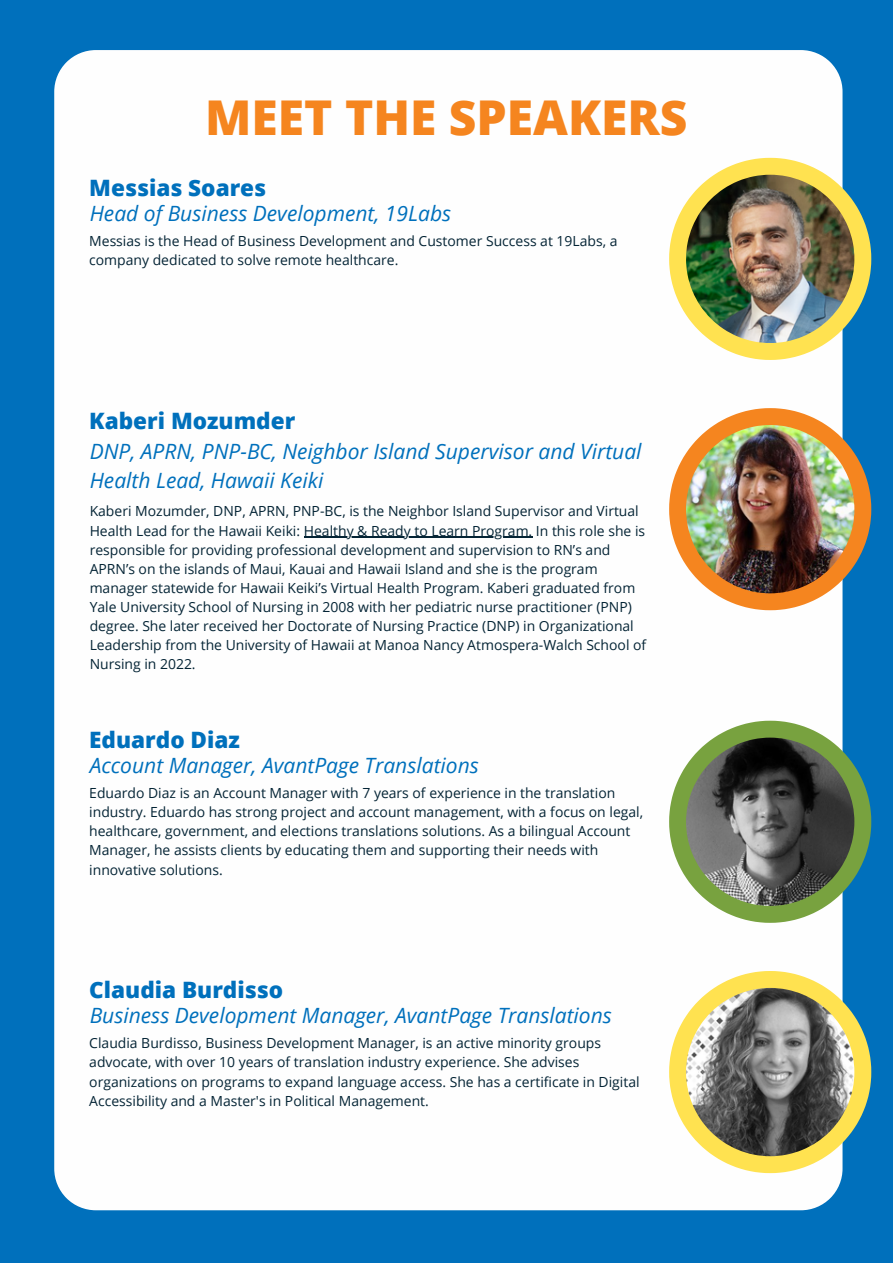
<style>
.page{position:relative;width:893px;height:1264px;background:#fff}
.page>*{position:absolute;margin:0;border:0;box-sizing:border-box;transform-origin:0 0}
.t1{font:800 48px "Open Sans";color:#f5851f}
.t2{font:800 22.5px "Open Sans";color:#0070bc}
.t3{font:italic 21px/29.2px "Open Sans";color:#0070bc}
.t4{font:13.95px/19px "Open Sans";color:#042435}
</style>
<div class="page">
<div style="left:0;top:0;width:892px;height:1262px;background:#0070bc"></div>
<div style="left:54px;top:50px;width:788px;height:1160px;background:#fefefe"></div>
<svg style="left:669px;top:158px;width:202px;height:202px"></svg>
<img style="left:686px;top:175px;width:168px;height:168px">
<svg style="left:669px;top:408px;width:202px;height:202px"></svg>
<img style="left:686px;top:425px;width:168px;height:168px">
<hr style="left:304px;top:536px;width:228px;height:2px;background:#042435">
<svg style="left:669px;top:720px;width:202px;height:202px"></svg>
<img style="left:686px;top:737px;width:168px;height:168px">
<svg style="left:669px;top:971px;width:202px;height:202px"></svg>
<img style="left:686px;top:987px;width:168px;height:169px">
<p class="t1" style="left:205px;top:84px;width:484px">MEET THE SPEAKERS</p>
<p class="t2" style="left:89px;top:172px;width:178px">Messias Soares</p>
<p class="t4" style="left:89px;top:231px;width:529px">Messias is the Head of Business Development and Customer Success at 19Labs, a company dedicated to solve remote healthcare.</p>
<p class="t3" style="left:90px;top:198px;width:363px">Head of Business Development, 19Labs</p>
<p class="t2" style="left:89px;top:405px;width:207px">Kaberi Mozumder</p>
<p class="t3" style="left:90px;top:436px;width:553px">DNP, APRN, PNP-BC, Neighbor Island Supervisor and Virtual<br>Health Lead, Hawaii Keiki</p>
<p class="t4" style="left:90px;top:501px;width:558px">Kaberi Mozumder, DNP, APRN, PNP-BC, is the Neighbor Island Supervisor and Virtual Health Lead for the Hawaii Keiki: Healthy &amp; Ready to Learn Program. In this role she is responsible for providing professional development and supervision to RN’s and APRN’s on the islands of Maui, Kauai and Hawaii Island and she is the program manager statewide for Hawaii Keiki’s Virtual Health Program. Kaberi graduated from Yale University School of Nursing in 2008 with her pediatric nurse practitioner (PNP) degree. She later received her Doctorate of Nursing Practice (DNP) in Organizational Leadership from the University of Hawaii at Manoa Nancy Atmospera-Walch School of Nursing in 2022.</p>
<p class="t2" style="left:89px;top:724px;width:152px">Eduardo Diaz</p>
<p class="t4" style="left:89px;top:783px;width:555px">Eduardo Diaz is an Account Manager with 7 years of experience in the translation industry. Eduardo has strong project and account management, with a focus on legal, healthcare, government, and elections translations solutions. As a bilingual Account Manager, he assists clients by educating them and supporting their needs with innovative solutions.</p>
<p class="t3" style="left:90px;top:750px;width:390px">Account Manager, AvantPage Translations</p>
<p class="t2" style="left:89px;top:974px;width:195px">Claudia Burdisso</p>
<p class="t4" style="left:89px;top:1033px;width:552px">Claudia Burdisso, Business Development Manager, is an active minority groups advocate, with over 10 years of translation industry experience. She advises organizations on programs to expand language access. She has a certificate in Digital Accessibility and a Master's in Political Management.</p>
<p class="t3" style="left:90px;top:1000px;width:523px">Business Development Manager, AvantPage Translations</p>
</div>
